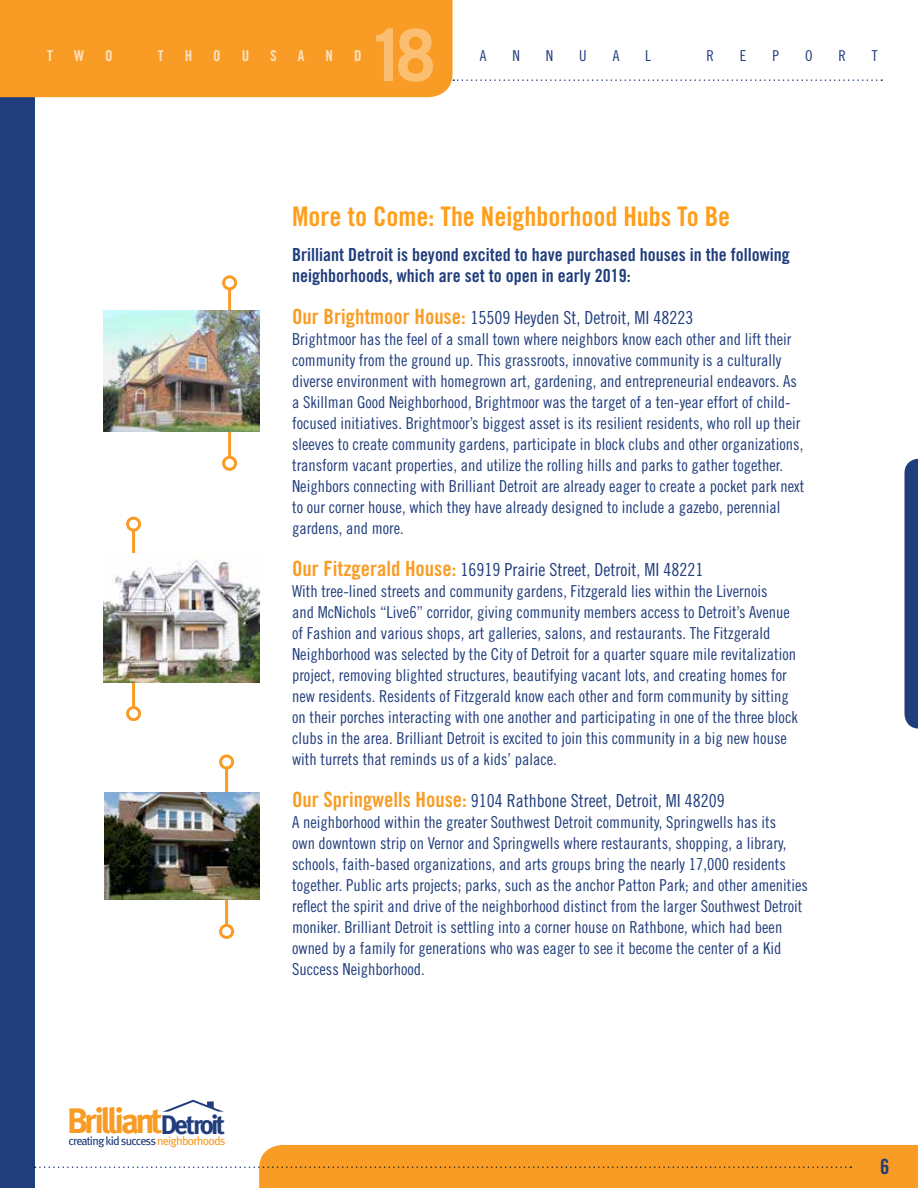
<style>
.page{position:relative;width:918px;height:1188px;background:#fff}
.page>*{position:absolute;margin:0;border:0;box-sizing:border-box;transform-origin:0 0}
.t1{font:700 72px "Trade Gothic";color:#fbbf71}
.t2{font:700 35.4px "Meta";letter-spacing:-.1em;color:#f99c25}
.t3{font:27px "Trade Gothic Bold Cond Twenty";color:#ff9e18}
.t4{font:21px "Trade Gothic Bold Cond Twenty";color:#203d7c}
.t5{font:18px "Trade Gothic Cond Eighteen";color:#203d7c}
.t6{font:18px/21px "Trade Gothic Bold Cond Twenty";color:#203d7c}
.t7{font:16.5px/21px "Trade Gothic Cond Eighteen";color:#203d7c}
.t8{font:15px "Trade Gothic Cond Eighteen";color:#203d7c}
.t9{font:15px "Trade Gothic Bold Cond Twenty";color:#fde2c0}
.t10{font:12px "Meta";letter-spacing:-.065em;color:#203d7c}
.s1{font-size:26.7px;color:#203d7c}
.s2{color:#f99c25}
.s3{font-family:"Trade Gothic Bold Cond Twenty";font-size:21px;color:#f99c25}
</style>
<div class="page">
<div style="left:0;top:0;width:35px;height:1188px;background:#203d7c"></div>
<svg style="left:35px;top:1145px;width:883px;height:43px"></svg>
<div style="left:0;top:0;width:453px;height:97px;background:#f99c25"></div>
<svg style="left:453px;top:79px;width:429px;height:2px"></svg>
<svg style="left:163px;top:1100px;width:61px;height:12px"></svg>
<svg style="left:904px;top:459px;width:14px;height:270px;background:#2d4883"></svg>
<hr style="left:225px;top:768px;width:3px;height:157px;background:#f99c25">
<div style="left:219px;top:754px;width:15px;height:15px;border:3px solid #f99c25;border-radius:50%"></div>
<div style="left:219px;top:924px;width:15px;height:15px;border:3px solid #f99c25;border-radius:50%"></div>
<hr style="left:132px;top:530px;width:3px;height:178px;background:#f99c25">
<div style="left:126px;top:517px;width:15px;height:15px;border:3px solid #f99c25;border-radius:50%"></div>
<div style="left:126px;top:706px;width:15px;height:15px;border:3px solid #f99c25;border-radius:50%"></div>
<hr style="left:228px;top:289px;width:3px;height:168px;background:#f99c25">
<div style="left:222px;top:275px;width:15px;height:15px;border:3px solid #f99c25;border-radius:50%"></div>
<div style="left:222px;top:456px;width:15px;height:15px;border:3px solid #f99c25;border-radius:50%"></div>
<img style="left:104px;top:310px;width:155px;height:122px">
<img style="left:104px;top:554px;width:155px;height:129px">
<img style="left:104px;top:792px;width:155px;height:108px">
<p class="t9" style="left:47px;top:47px;width:7px">T</p>
<p class="t9" style="left:74px;top:47px;width:12px">W</p>
<p class="t9" style="left:105px;top:47px;width:9px">O</p>
<p class="t9" style="left:158px;top:47px;width:7px">T</p>
<p class="t9" style="left:185px;top:47px;width:9px">H</p>
<p class="t9" style="left:213px;top:47px;width:9px">O</p>
<p class="t9" style="left:242px;top:47px;width:9px">U</p>
<p class="t9" style="left:270px;top:47px;width:8px">S</p>
<p class="t9" style="left:298px;top:47px;width:8px">A</p>
<p class="t9" style="left:326px;top:47px;width:9px">N</p>
<p class="t9" style="left:354px;top:47px;width:9px">D</p>
<h1 class="t1" style="left:367px;top:11px;width:70px">18</h1>
<p class="t8" style="left:480px;top:47px;width:8px">A</p>
<p class="t8" style="left:512px;top:47px;width:9px">N</p>
<p class="t8" style="left:546px;top:47px;width:9px">N</p>
<p class="t8" style="left:579px;top:47px;width:9px">U</p>
<p class="t8" style="left:613px;top:47px;width:8px">A</p>
<p class="t8" style="left:645px;top:47px;width:7px">L</p>
<p class="t8" style="left:706px;top:47px;width:9px">R</p>
<p class="t8" style="left:740px;top:47px;width:8px">E</p>
<p class="t8" style="left:772px;top:47px;width:8px">P</p>
<p class="t8" style="left:805px;top:47px;width:9px">O</p>
<p class="t8" style="left:838px;top:47px;width:9px">R</p>
<p class="t8" style="left:872px;top:47px;width:7px">T</p>
<h2 class="t2" style="left:67px;top:1100px;width:160px">Brilliant<span class="s1">Detroit</span></h2>
<p class="t10" style="left:69px;top:1134px;width:159px">creating kid success <span class="s2">neighborhoods</span></p>
<h3 class="t3" style="left:292px;top:200px;width:440px">More to Come: The Neighborhood Hubs To Be</h3>
<p class="t6" style="left:292px;top:244px;width:499px">Brilliant Detroit is beyond excited to have purchased houses in the following neighborhoods, which are set to open in early 2019:</p>
<p class="t5" style="left:292px;top:307px;width:403px"><span class="s3">Our Brightmoor House:</span> 15509 Heyden St, Detroit, MI 48223</p>
<p class="t7" style="left:292px;top:328px;width:514px">Brightmoor has the feel of a small town where neighbors know each other and lift their community from the ground up. This grassroots, innovative community is a culturally diverse environment with homegrown art, gardening, and entrepreneurial endeavors. As a Skillman Good Neighborhood, Brightmoor was the target of a ten-year effort of child&shy;focused initiatives. Brightmoor’s biggest asset is its resilient residents, who roll up their sleeves to create community gardens, participate in block clubs and other organizations, transform vacant properties, and utilize the rolling hills and parks to gather together.<br>Neighbors connecting with Brilliant Detroit are already eager to create a pocket park next to our corner house, which they have already designed to include a gazebo, perennial gardens, and more.</p>
<p class="t5" style="left:292px;top:559px;width:413px"><span class="s3">Our Fitzgerald House:</span> 16919 Prairie Street, Detroit, MI 48221</p>
<p class="t7" style="left:292px;top:580px;width:507px">With tree-lined streets and community gardens, Fitzgerald lies within the Livernois<br>and McNichols “Live6” corridor, giving community members access to Detroit’s Avenue of Fashion and various shops, art galleries, salons, and restaurants. The Fitzgerald Neighborhood was selected by the City of Detroit for a quarter square mile revitalization project, removing blighted structures, beautifying vacant lots, and creating homes for new residents. Residents of Fitzgerald know each other and form community by sitting on their porches interacting with one another and participating in one of the three block clubs in the area. Brilliant Detroit is excited to join this community in a big new house with turrets that reminds us of a kids’ palace.</p>
<p class="t5" style="left:292px;top:790px;width:434px"><span class="s3">Our Springwells House:</span> 9104 Rathbone Street, Detroit, MI 48209</p>
<p class="t7" style="left:292px;top:811px;width:517px">A neighborhood within the greater Southwest Detroit community, Springwells has its<br>own downtown strip on Vernor and Springwells where restaurants, shopping, a library, schools, faith-based organizations, and arts groups bring the nearly 17,000 residents together. Public arts projects; parks, such as the anchor Patton Park; and other amenities reflect the spirit and drive of the neighborhood distinct from the larger Southwest Detroit moniker. Brilliant Detroit is settling into a corner house on Rathbone, which had been owned by a family for generations who was eager to see it become the center of a Kid Success Neighborhood.</p>
<p class="t4" style="left:880px;top:1154px;width:11px">6</p>
</div>
